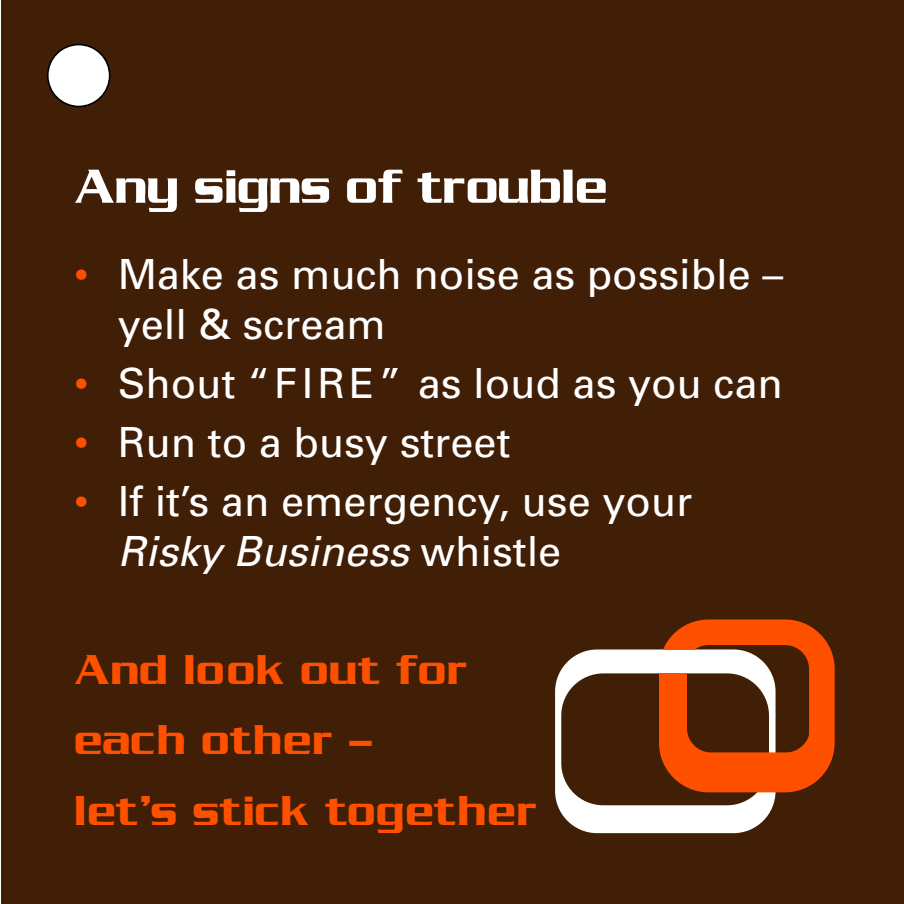
<style>
.page{position:relative;width:904px;height:904px;background:#fff}
.page>*{position:absolute;margin:0;border:0;box-sizing:border-box;transform-origin:0 0}
.t1{font:51.2px "Boost S Si";color:#fff}
.t2{font:44.8px/70.4px "Boost S Si";letter-spacing:.025em;color:#ff5000}
.t3{font:41.6px/50px "Univers";color:#fff}
.s1{color:#ff5000}
.s2{font-style:italic}
</style>
<div class="page">
<div style="left:1px;top:0;width:903px;height:904px;background:#411e06"></div>
<div style="left:555px;top:649px;width:221px;height:184px;background:#fff;border-radius:42px"></div>
<div style="left:561px;top:673px;width:208px;height:132px;background:#411e06;border-radius:42px"></div>
<svg style="left:659px;top:619px;width:176px;height:173px"></svg>
<div style="left:640px;top:650px;width:69px;height:23px;background:#fff"></div>
<div style="left:48px;top:45px;width:61px;height:61px;background:#fff;border-radius:50%"></div>
<div style="left:47px;top:44px;width:63px;height:63px;border:3px solid #000;border-radius:50%"></div>
<p class="t1" style="left:74px;top:155px;width:534px">Any signs of trouble</p>
<p class="t3" style="left:118px;top:253px;width:667px;text-indent:-44px"><span class="s1">•</span> Make as much noise as possible – yell &amp; scream</p>
<p class="t3" style="left:74px;top:362px;width:710px"><span class="s1">•</span> Shout “FIRE” as loud as you can</p>
<p class="t3" style="left:74px;top:421px;width:438px"><span class="s1">•</span> Run to a busy street</p>
<p class="t3" style="left:118px;top:480px;width:576px;text-indent:-44px"><span class="s1">•</span> If it’s an emergency, use your<br><span class="s2">Risky Business</span> whistle</p>
<p class="t2" style="left:74px;top:633px;width:464px">And look out for each other –<br>let’s stick together</p>
</div>
